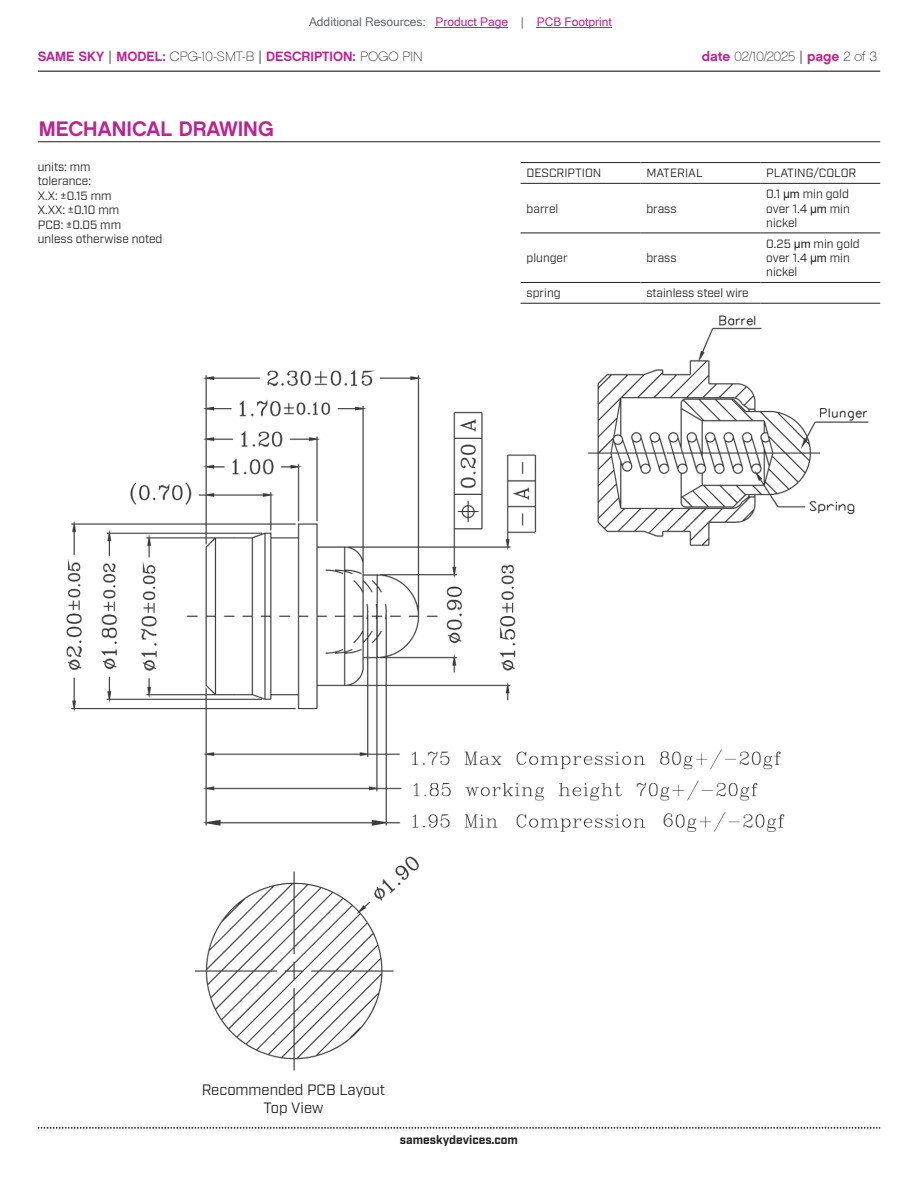
<style>
.page{position:relative;width:918px;height:1188px;background:#fff}
.page>*{position:absolute;margin:0;border:0;box-sizing:border-box;transform-origin:0 0}
.t1{font:21px "Chalet New York Nineteen Sixty";color:#bd238f}
.t2{font:15px/18px "Industry";color:#231f20;text-align:center}
.t3{font:13.5px "Chalet New York Nineteen Sixty";color:#bd238f}
.t4{font:13.5px "Chalet Paris Nineteen Sixty";letter-spacing:-.01em;color:#231f20}
.t5{font:12px/14.4px "Industry";color:#231f20}
.t6{font:12px "Microsoft Sans Serif";color:#bd238f}
.t7{font:700 12px "Industry";color:#231f20}
.s1{color:#63676b}
.s2{font-family:"Industry";color:#231f20}
.s3{font-family:"Chalet Paris Nineteen Sixty";color:#231f20}
.s4{font-family:"Chalet New York Nineteen Sixty";color:#bd238f}
.s5{font-family:"Industry"}
.s6{font-family:"Arial"}
</style>
<div class="page">
<hr style="left:38px;top:71px;width:842px;height:1px;background:#231f20">
<svg style="left:38px;top:1127px;width:842px;height:2px"></svg>
<hr style="left:38px;top:141px;width:842px;height:1px;background:#231f20">
<img style="left:66px;top:302px;width:814px;height:769px">
<hr style="left:521px;top:162px;width:119px;height:1px;background:#231f20">
<hr style="left:640px;top:162px;width:120px;height:1px;background:#231f20">
<hr style="left:760px;top:162px;width:120px;height:1px;background:#231f20">
<hr style="left:521px;top:183px;width:119px;height:1px;background:#231f20">
<hr style="left:640px;top:183px;width:120px;height:1px;background:#231f20">
<hr style="left:760px;top:183px;width:120px;height:1px;background:#231f20">
<hr style="left:521px;top:233px;width:119px;height:1px;background:#231f20">
<hr style="left:640px;top:233px;width:120px;height:1px;background:#231f20">
<hr style="left:760px;top:233px;width:120px;height:1px;background:#231f20">
<hr style="left:521px;top:282px;width:119px;height:1px;background:#231f20">
<hr style="left:640px;top:282px;width:120px;height:1px;background:#231f20">
<hr style="left:760px;top:282px;width:120px;height:1px;background:#231f20">
<hr style="left:521px;top:303px;width:119px;height:1px;background:#231f20">
<hr style="left:640px;top:303px;width:120px;height:1px;background:#231f20">
<hr style="left:760px;top:303px;width:120px;height:1px;background:#231f20">
<hr style="left:436px;top:27px;width:72px;height:1px;background:#bd238f">
<hr style="left:537px;top:27px;width:75px;height:1px;background:#bd238f">
<p class="t6" style="left:309px;top:15px;width:304px"><span class="s1">Additional Resources:</span> Product Page <span class="s1">|</span> PCB Footprint</p>
<p class="t3" style="left:38px;top:47px;width:387px">SAME SKY <span class="s2">|</span> MODEL: <span class="s3">CPG-10-SMT-B</span> <span class="s2">|</span> DESCRIPTION: <span class="s3">POGO PIN</span></p>
<p class="t4" style="left:702px;top:48px;width:177px"><span class="s4">date</span> 02/10/2025 <span class="s5">|</span> <span class="s4">page</span> 2 of 3</p>
<h1 class="t1" style="left:39px;top:115px;width:236px">MECHANICAL DRAWING</h1>
<p class="t5" style="left:38px;top:160px;width:126px">units: mm<br>tolerance:<br>X.X: ±0.15 mm<br>X.XX: ±0.10 mm<br>PCB: ±0.05 mm<br>unless otherwise noted</p>
<p class="t5" style="left:527px;top:166px;width:76px">DESCRIPTION</p>
<p class="t5" style="left:646px;top:166px;width:58px">MATERIAL</p>
<p class="t5" style="left:766px;top:166px;width:92px">PLATING/COLOR</p>
<p class="t5" style="left:527px;top:201px;width:33px">barrel</p>
<p class="t5" style="left:646px;top:201px;width:32px">brass</p>
<p class="t5" style="left:766px;top:187px;width:85px;text-align:justify">0.1 <span class="s6">µm</span> min gold over 1.4 <span class="s6">µm</span> min nickel</p>
<p class="t5" style="left:527px;top:251px;width:43px">plunger</p>
<p class="t5" style="left:646px;top:251px;width:32px">brass</p>
<p class="t5" style="left:527px;top:286px;width:36px">spring</p>
<p class="t5" style="left:646px;top:286px;width:104px">stainless steel wire</p>
<p class="t5" style="left:766px;top:237px;width:95px">0.25 <span class="s6">µm</span> min gold over 1.4 <span class="s6">µm</span> min nickel</p>
<p class="t2" style="left:202px;top:1082px;width:185px">Recommended PCB Layout<br>Top View</p>
<p class="t7" style="left:400px;top:1132px;width:120px">sameskydevices.com</p>
</div>
